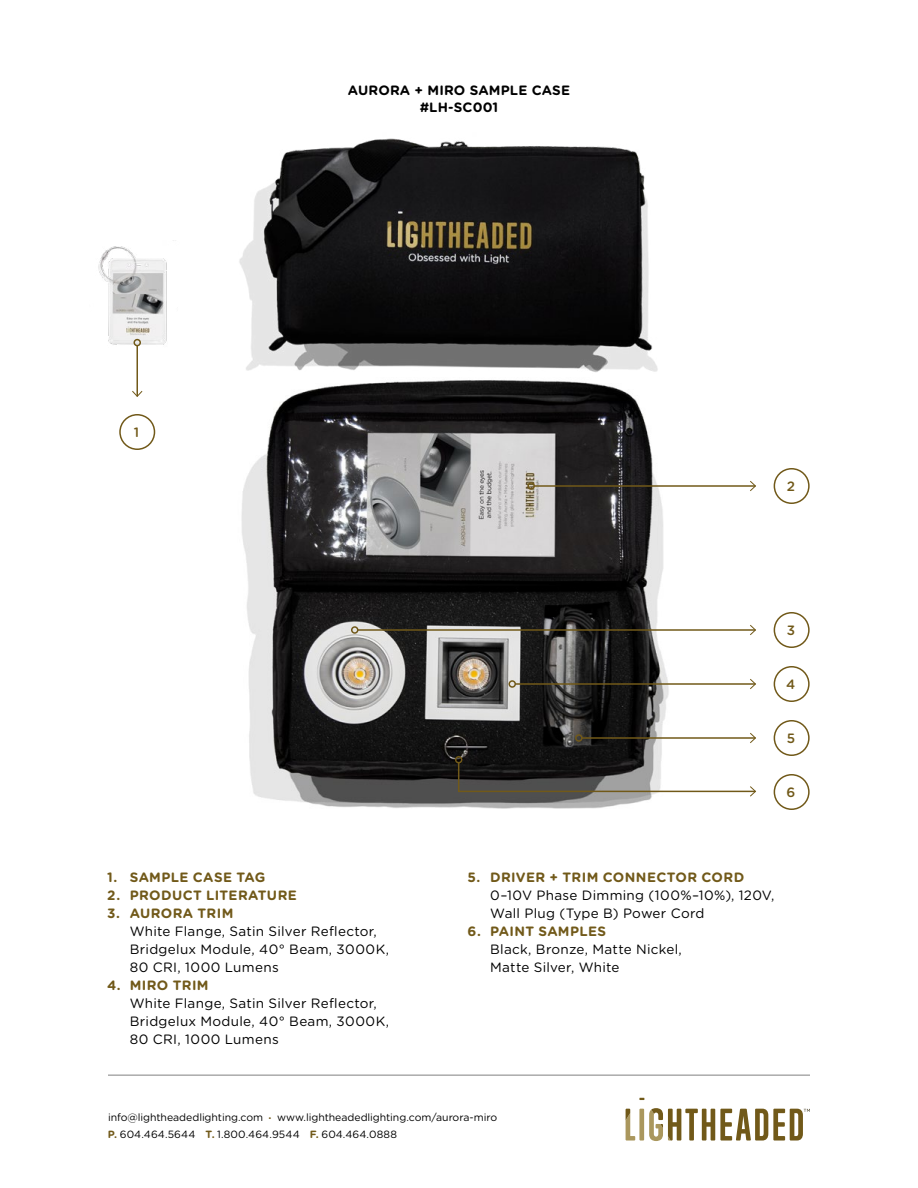
<style>
.page{position:relative;width:918px;height:1188px;background:#fff}
.page>*{position:absolute;margin:0;border:0;box-sizing:border-box;transform-origin:0 0}
.t1{font:13.5px/18px "Gotham Rounded";letter-spacing:.02em;color:#000}
.t2{font:700 13.5px "Gotham Rounded";letter-spacing:.03em;color:#715919}
.t3{font:700 13.5px/18px "Gotham Rounded";letter-spacing:.01em;color:#000;text-align:center}
.t4{font:500 13.5px "Gotham Rounded";color:#715919}
.t5{font:10.5px/18px "Gotham Rounded";color:#000}
.s1{font-weight:700;color:#715919}
</style>
<div class="page">
<hr style="left:108px;top:1075px;width:702px;height:1px;background:#808080">
<div style="left:639px;top:1109px;width:5px;height:32px;background:#aa975d"></div>
<svg style="left:626px;top:1109px;width:9px;height:32px"></svg>
<svg style="left:649px;top:1108px;width:161px;height:33px"></svg>
<img style="left:241px;top:406px;width:428px;height:403px">
<img style="left:239px;top:138px;width:419px;height:268px">
<img style="left:98px;top:240px;width:76px;height:107px">
<hr style="left:582px;top:737px;width:173px;height:2px;background:#715919">
<div style="left:575px;top:734px;width:8px;height:8px;border:2px solid #715919;border-radius:50%"></div>
<svg style="left:749px;top:733px;width:7px;height:10px"></svg>
<div style="left:455px;top:756px;width:7px;height:8px;border:2px solid #715919;border-radius:50%"></div>
<svg style="left:457px;top:761px;width:299px;height:36px"></svg>
<hr style="left:358px;top:629px;width:397px;height:2px;background:#715919">
<div style="left:351px;top:626px;width:7px;height:8px;border:2px solid #715919;border-radius:50%"></div>
<svg style="left:749px;top:625px;width:7px;height:10px"></svg>
<hr style="left:534px;top:485px;width:221px;height:2px;background:#715919">
<div style="left:527px;top:482px;width:8px;height:8px;border:2px solid #715919;border-radius:50%"></div>
<svg style="left:749px;top:481px;width:7px;height:10px"></svg>
<hr style="left:136px;top:346px;width:2px;height:50px;background:#715919">
<div style="left:134px;top:339px;width:7px;height:7px;border:2px solid #715919;border-radius:50%"></div>
<svg style="left:132px;top:390px;width:11px;height:7px"></svg>
<hr style="left:515px;top:683px;width:240px;height:2px;background:#715919">
<div style="left:508px;top:680px;width:8px;height:8px;border:2px solid #715919;border-radius:50%"></div>
<svg style="left:749px;top:679px;width:7px;height:10px"></svg>
<div style="left:774px;top:774px;width:36px;height:36px;border:2px solid #715919;border-radius:50%"></div>
<div style="left:774px;top:720px;width:36px;height:36px;border:2px solid #715919;border-radius:50%"></div>
<div style="left:774px;top:666px;width:36px;height:36px;border:2px solid #715919;border-radius:50%"></div>
<div style="left:774px;top:612px;width:36px;height:36px;border:2px solid #715919;border-radius:50%"></div>
<div style="left:774px;top:468px;width:36px;height:36px;border:2px solid #715919;border-radius:50%"></div>
<div style="left:119px;top:414px;width:36px;height:36px;border:2px solid #715919;border-radius:50%"></div>
<p class="t3" style="left:348px;top:80px;width:224px">AURORA + MIRO SAMPLE CASE #LH-SC001</p>
<p class="t4" style="left:134px;top:422px;width:7px">1</p>
<p class="t4" style="left:787px;top:476px;width:10px">2</p>
<p class="t4" style="left:787px;top:620px;width:10px">3</p>
<p class="t4" style="left:786px;top:674px;width:11px">4</p>
<p class="t4" style="left:787px;top:728px;width:10px">5</p>
<p class="t4" style="left:786px;top:782px;width:10px">6</p>
<p class="t2" style="left:107px;top:867px;width:160px">1. SAMPLE CASE TAG</p>
<p class="t2" style="left:107px;top:885px;width:191px">2. PRODUCT LITERATURE</p>
<p class="t2" style="left:107px;top:903px;width:128px">3. AURORA TRIM</p>
<p class="t1" style="left:130px;top:922px;width:261px">White Flange, Satin Silver Reflector,<br>Bridgelux Module, 40° Beam, 3000K,<br>80 CRI, 1000 Lumens</p>
<p class="t2" style="left:107px;top:975px;width:103px">4. MIRO TRIM</p>
<p class="t1" style="left:130px;top:994px;width:261px">White Flange, Satin Silver Reflector,<br>Bridgelux Module, 40° Beam, 3000K,<br>80 CRI, 1000 Lumens</p>
<p class="t2" style="left:468px;top:867px;width:278px">5. DRIVER + TRIM CONNECTOR CORD</p>
<p class="t1" style="left:490px;top:886px;width:286px">0–10V Phase Dimming (100%–10%), 120V,<br>Wall Plug (Type B) Power Cord</p>
<p class="t2" style="left:468px;top:921px;width:140px">6. PAINT SAMPLES</p>
<p class="t1" style="left:490px;top:940px;width:193px">Black, Bronze, Matte Nickel,<br>Matte Silver, White</p>
<p class="t5" style="left:108px;top:1107px;width:391px">info@lightheadedlighting.com <span class="s1">.</span> www.lightheadedlighting.com/aurora-miro<br><span class="s1">P.</span> 604.464.5644 <span class="s1">T.</span> 1.800.464.9544 <span class="s1">F.</span> 604.464.0888</p>
</div>
